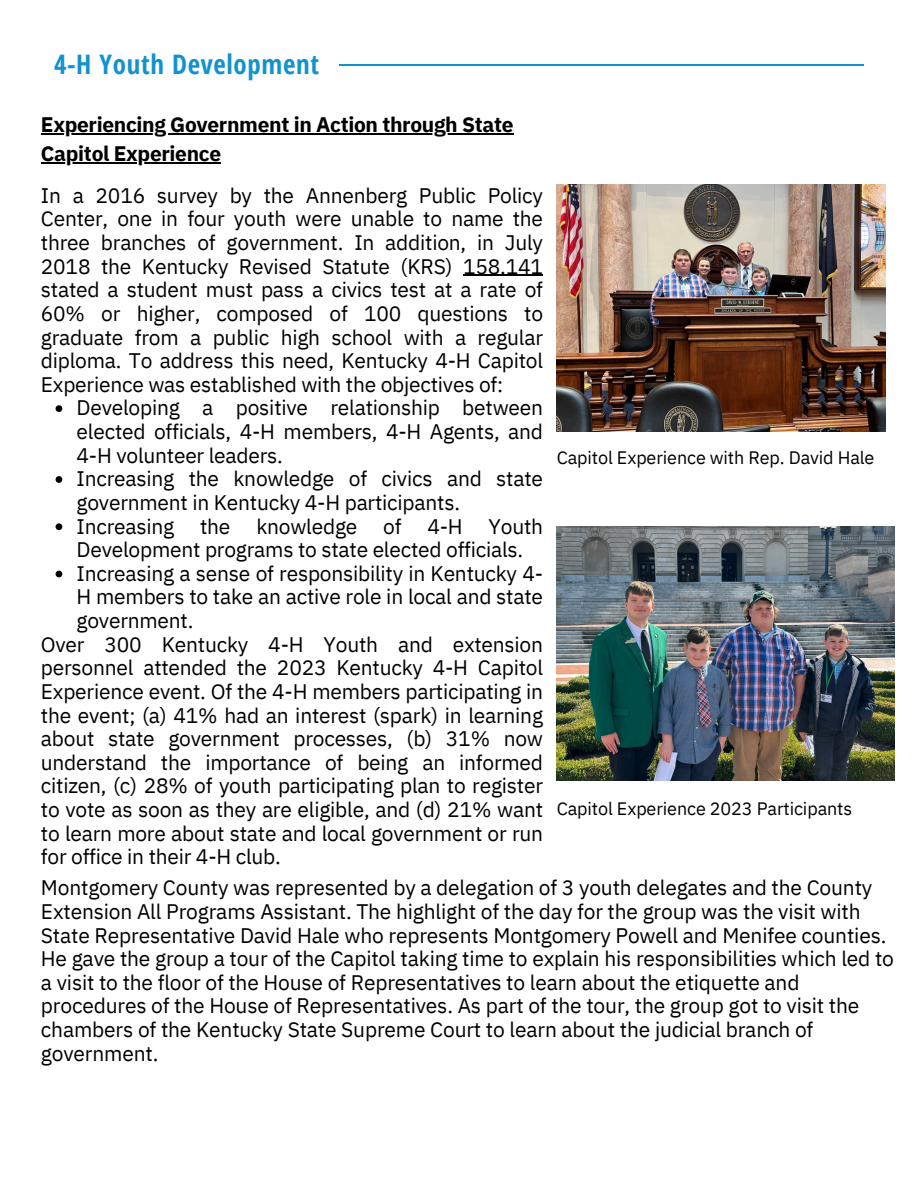
<style>
.page{position:relative;width:918px;height:1188px;background:#fff}
.page>*{position:absolute;margin:0;border:0;box-sizing:border-box;transform-origin:0 0}
.t1{font:700 26.85px "Open Sans Condensed";letter-spacing:.025em;color:#1192d1}
.t2{font:21px/23.7px "IBM Plex Sans";letter-spacing:-.01em;color:#000;text-align:justify}
.t3{font:700 21px "IBM Plex Sans";letter-spacing:-.015em;color:#000}
.t4{font:18px "IBM Plex Sans";letter-spacing:-.005em;color:#000}
</style>
<div class="page">
<hr style="left:340px;top:65px;width:524px;height:1px;background:#1192d1">
<img style="left:557px;top:184px;width:328px;height:247px">
<hr style="left:463px;top:275px;width:80px;height:1px;background:#000">
<svg style="left:56px;top:405px;width:6px;height:7px"></svg>
<svg style="left:56px;top:476px;width:6px;height:7px"></svg>
<svg style="left:56px;top:523px;width:6px;height:7px"></svg>
<svg style="left:56px;top:571px;width:6px;height:6px"></svg>
<hr style="left:41px;top:133px;width:472px;height:1px;background:#000">
<hr style="left:41px;top:163px;width:180px;height:1px;background:#000">
<img style="left:557px;top:527px;width:338px;height:254px">
<h2 class="t1" style="left:54px;top:46px;width:267px">4-H Youth Development</h2>
<p class="t3" style="left:41px;top:111px;width:474px">Experiencing Government in Action through State</p>
<p class="t3" style="left:41px;top:140px;width:182px">Capitol Experience</p>
<h3 class="t2" style="left:41px;top:183px;width:504px">In a 2016 survey by the Annenberg Public Policy Center, one in four youth were unable to name the three branches of government. In addition, in July 2018 the Kentucky Revised Statute (KRS) 158.141 stated a student must pass a civics test at a rate of 60% or higher, composed of 100 questions to graduate from a public high school with a regular diploma. To address this need, Kentucky 4-H Capitol Experience was established with the objectives of:</h3>
<p class="t2" style="left:77px;top:396px;width:468px">Developing a positive relationship between elected officials, 4-H members, 4-H Agents, and 4-H volunteer leaders.</p>
<p class="t2" style="left:77px;top:467px;width:468px">Increasing the knowledge of civics and state government in Kentucky 4-H participants.</p>
<p class="t2" style="left:77px;top:514px;width:468px">Increasing the knowledge of 4-H Youth<br>Development programs to state elected officials.</p>
<p class="t2" style="left:77px;top:561px;width:468px">Increasing a sense of responsibility in Kentucky 4- H members to take an active role in local and state government.</p>
<h3 class="t2" style="left:41px;top:632px;width:504px">Over 300 Kentucky 4-H Youth and extension personnel attended the 2023 Kentucky 4-H Capitol Experience event. Of the 4-H members participating in the event; (a) 41% had an interest (spark) in learning about state government processes, (b) 31% now understand the importance of being an informed citizen, (c) 28% of youth participating plan to register to vote as soon as they are eligible, and (d) 21% want to learn more about state and local government or run for office in their 4-H club.</h3>
<p class="t4" style="left:557px;top:446px;width:319px">Capitol Experience with Rep. David Hale</p>
<h3 class="t4" style="left:557px;top:796px;width:297px">Capitol Experience 2023 Participants</h3>
<p class="t2" style="left:41px;top:876px;width:855px;text-align:left">Montgomery County was represented by a delegation of 3 youth delegates and the County Extension All Programs Assistant. The highlight of the day for the group was the visit with State Representative David Hale who represents Montgomery Powell and Menifee counties.<br>He gave the group a tour of the Capitol taking time to explain his responsibilities which led to a visit to the floor of the House of Representatives to learn about the etiquette and procedures of the House of Representatives. As part of the tour, the group got to visit the chambers of the Kentucky State Supreme Court to learn about the judicial branch of government.</p>
</div>
